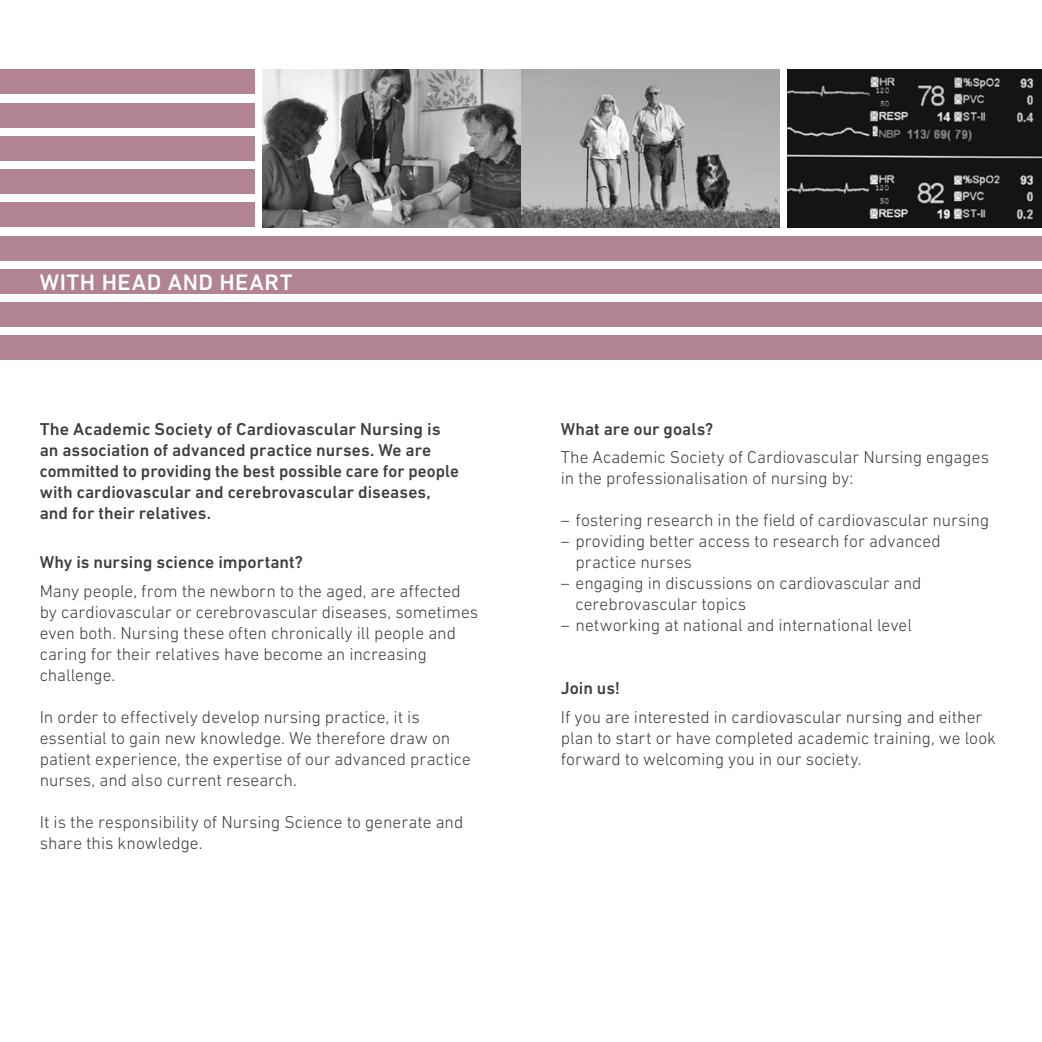
<style>
.page{position:relative;width:1042px;height:1042px;background:#fff}
.page>*{position:absolute;margin:0;border:0;box-sizing:border-box;transform-origin:0 0}
.t1{font:500 22.75px "DIN Next LT Pro";letter-spacing:.03em;color:#fff}
.t2{font:300 17.5px/21px "DIN Next LT Pro";color:#3e3e3f}
.t3{font:500 17.5px/21px "DIN Next LT Pro";letter-spacing:.005em;color:#3e3e3f}
</style>
<div class="page">
<div style="left:0;top:69px;width:254px;height:25px;background:#b28391"></div>
<div style="left:0;top:103px;width:254px;height:24px;background:#b28391"></div>
<div style="left:0;top:136px;width:254px;height:25px;background:#b28391"></div>
<div style="left:0;top:169px;width:254px;height:25px;background:#b28391"></div>
<div style="left:0;top:202px;width:254px;height:25px;background:#b28391"></div>
<div style="left:0;top:236px;width:1042px;height:24px;background:#b28391"></div>
<div style="left:0;top:269px;width:1042px;height:25px;background:#b28391"></div>
<div style="left:0;top:302px;width:1042px;height:25px;background:#b28391"></div>
<div style="left:0;top:335px;width:1042px;height:25px;background:#b28391"></div>
<img style="left:263px;top:69px;width:516px;height:158px">
<img style="left:787px;top:69px;width:255px;height:158px">
<h1 class="t1" style="left:40px;top:269px;width:254px">WITH HEAD AND HEART</h1>
<p class="t3" style="left:40px;top:418px;width:421px">The Academic Society of Cardiovascular Nursing is an association of advanced practice nurses. We are committed to providing the best possible care for people with cardiovascular and cerebrovascular diseases, and for their relatives.</p>
<p class="t3" style="left:40px;top:552px;width:265px">Why is nursing science important?</p>
<p class="t2" style="left:40px;top:580px;width:440px">Many people, from the newborn to the aged, are affected by cardiovascular or cerebrovascular diseases, sometimes even both. Nursing these often chronically ill people and caring for their relatives have become an increasing challenge.</p>
<p class="t2" style="left:40px;top:706px;width:433px">In order to effectively develop nursing practice, it is essential to gain new knowledge. We therefore draw on patient experience, the expertise of our advanced practice nurses, and also current research.</p>
<p class="t2" style="left:40px;top:811px;width:425px">It is the responsibility of Nursing Science to generate and share this knowledge.</p>
<p class="t3" style="left:561px;top:418px;width:154px">What are our goals?</p>
<p class="t2" style="left:561px;top:447px;width:430px">The Academic Society of Cardiovascular Nursing engages in the professionalisation of nursing by:</p>
<p class="t2" style="left:561px;top:510px;width:430px">– fostering research in the field of cardiovascular nursing</p>
<p class="t2" style="left:575px;top:531px;width:367px;text-indent:-15px">– providing better access to research for advanced practice nurses</p>
<p class="t2" style="left:575px;top:573px;width:347px;text-indent:-15px">– engaging in discussions on cardiovascular and cerebrovascular topics</p>
<p class="t2" style="left:561px;top:615px;width:353px">– networking at national and international level</p>
<p class="t3" style="left:561px;top:678px;width:61px">Join us!</p>
<p class="t2" style="left:561px;top:706px;width:437px">If you are interested in cardiovascular nursing and either plan to start or have completed academic training, we look forward to welcoming you in our society.</p>
</div>
